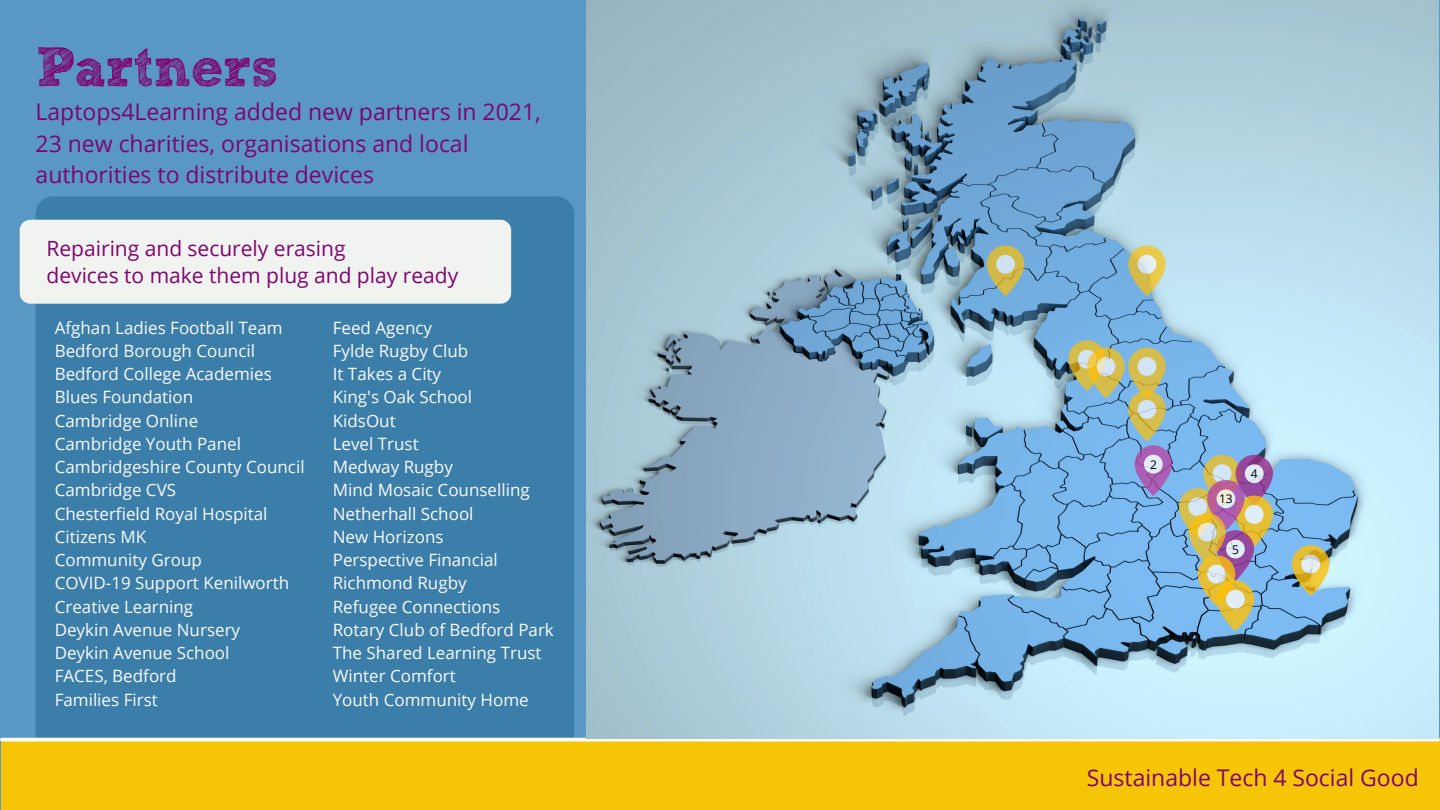
<style>
.page{position:relative;width:1440px;height:810px;background:#5998c5}
.page>*{position:absolute;margin:0;border:0;box-sizing:border-box;transform-origin:0 0}
.t1{font:55px "Sketch Rockwell";letter-spacing:-.01em;color:#7e0570}
.t2{font:23px/31.5px "Open Sans";color:#7e0570}
.t3{font:21px "Open Sans";color:#7e0570}
.t4{font:17px "Open Sans";color:#fafafa}
.t5{font:12px "Open Sans";color:#000}
</style>
<div class="page">
<div style="left:36px;top:196px;width:538px;height:581px;background:#3c7eaa;border-radius:18px"></div>
<div style="left:20px;top:220px;width:491px;height:84px;background:#f1f3f0;border-radius:11px"></div>
<div style="left:1px;top:738px;width:1439px;height:72px;background:#f6c505"></div>
<hr style="left:2px;top:738px;width:1436px;height:3px;background:#fff">
<img style="left:587px;top:0;width:852px;height:738px">
<svg style="left:1292px;top:545px;width:37px;height:50px;background:#c4bd7b"></svg>
<svg style="left:1128px;top:245px;width:38px;height:51px;background:#cacb95"></svg>
<svg style="left:987px;top:245px;width:37px;height:51px;background:#b3ba8d"></svg>
<svg style="left:1179px;top:455px;width:94px;height:176px;background:#abaca8"></svg>
<svg style="left:1068px;top:340px;width:104px;height:156px;background:#94afba"></svg>
<p class="t1" style="left:36px;top:45px;width:244px">Partners</p>
<p class="t2" style="left:36px;top:95px;width:507px">Laptops4Learning added new partners in 2021,</p>
<p class="t2" style="left:36px;top:127px;width:434px">23 new charities, organisations and local authorities to distribute devices</p>
<p class="t3" style="left:47px;top:234px;width:301px">Repairing and securely erasing</p>
<p class="t3" style="left:47px;top:261px;width:413px">devices to make them plug and play ready</p>
<p class="t4" style="left:55px;top:315px;width:229px">Afghan Ladies Football Team</p>
<p class="t4" style="left:55px;top:339px;width:202px">Bedford Borough Council</p>
<p class="t4" style="left:55px;top:362px;width:219px">Bedford College Academies</p>
<p class="t4" style="left:55px;top:385px;width:140px">Blues Foundation</p>
<p class="t4" style="left:55px;top:408px;width:145px">Cambridge Online</p>
<p class="t4" style="left:55px;top:432px;width:188px">Cambridge Youth Panel</p>
<p class="t4" style="left:55px;top:455px;width:251px">Cambridgeshire County Council</p>
<p class="t4" style="left:55px;top:478px;width:123px">Cambridge CVS</p>
<p class="t4" style="left:55px;top:501px;width:214px">Chesterfield Royal Hospital</p>
<p class="t4" style="left:55px;top:525px;width:93px">Citizens MK</p>
<p class="t4" style="left:55px;top:548px;width:149px">Community Group</p>
<p class="t4" style="left:55px;top:571px;width:236px">COVID-19 Support Kenilworth</p>
<p class="t4" style="left:55px;top:594px;width:140px">Creative Learning</p>
<p class="t4" style="left:55px;top:618px;width:187px">Deykin Avenue Nursery</p>
<p class="t4" style="left:55px;top:641px;width:176px">Deykin Avenue School</p>
<p class="t4" style="left:55px;top:664px;width:123px">FACES, Bedford</p>
<p class="t4" style="left:55px;top:687px;width:105px">Families First</p>
<p class="t4" style="left:333px;top:315px;width:101px">Feed Agency</p>
<p class="t4" style="left:333px;top:339px;width:137px">Fylde Rugby Club</p>
<p class="t4" style="left:333px;top:362px;width:110px">It Takes a City</p>
<p class="t4" style="left:333px;top:385px;width:141px">King's Oak School</p>
<p class="t4" style="left:333px;top:408px;width:64px">KidsOut</p>
<p class="t4" style="left:333px;top:432px;width:87px">Level Trust</p>
<p class="t4" style="left:333px;top:455px;width:122px">Medway Rugby</p>
<p class="t4" style="left:333px;top:478px;width:198px">Mind Mosaic Counselling</p>
<p class="t4" style="left:333px;top:501px;width:142px">Netherhall School</p>
<p class="t4" style="left:333px;top:525px;width:112px">New Horizons</p>
<p class="t4" style="left:333px;top:548px;width:167px">Perspective Financial</p>
<p class="t4" style="left:333px;top:571px;width:135px">Richmond Rugby</p>
<p class="t4" style="left:333px;top:594px;width:169px">Refugee Connections</p>
<p class="t4" style="left:333px;top:618px;width:223px">Rotary Club of Bedford Park</p>
<p class="t4" style="left:333px;top:641px;width:210px">The Shared Learning Trust</p>
<p class="t4" style="left:333px;top:664px;width:125px">Winter Comfort</p>
<p class="t4" style="left:333px;top:687px;width:197px">Youth Community Home</p>
<p class="t5" style="left:1150px;top:456px;width:8px">2</p>
<p class="t5" style="left:1219px;top:490px;width:15px">13</p>
<p class="t5" style="left:1251px;top:465px;width:8px">4</p>
<p class="t5" style="left:1232px;top:541px;width:8px">5</p>
<p class="t2" style="left:1087px;top:761px;width:333px">Sustainable Tech 4 Social Good</p>
</div>
